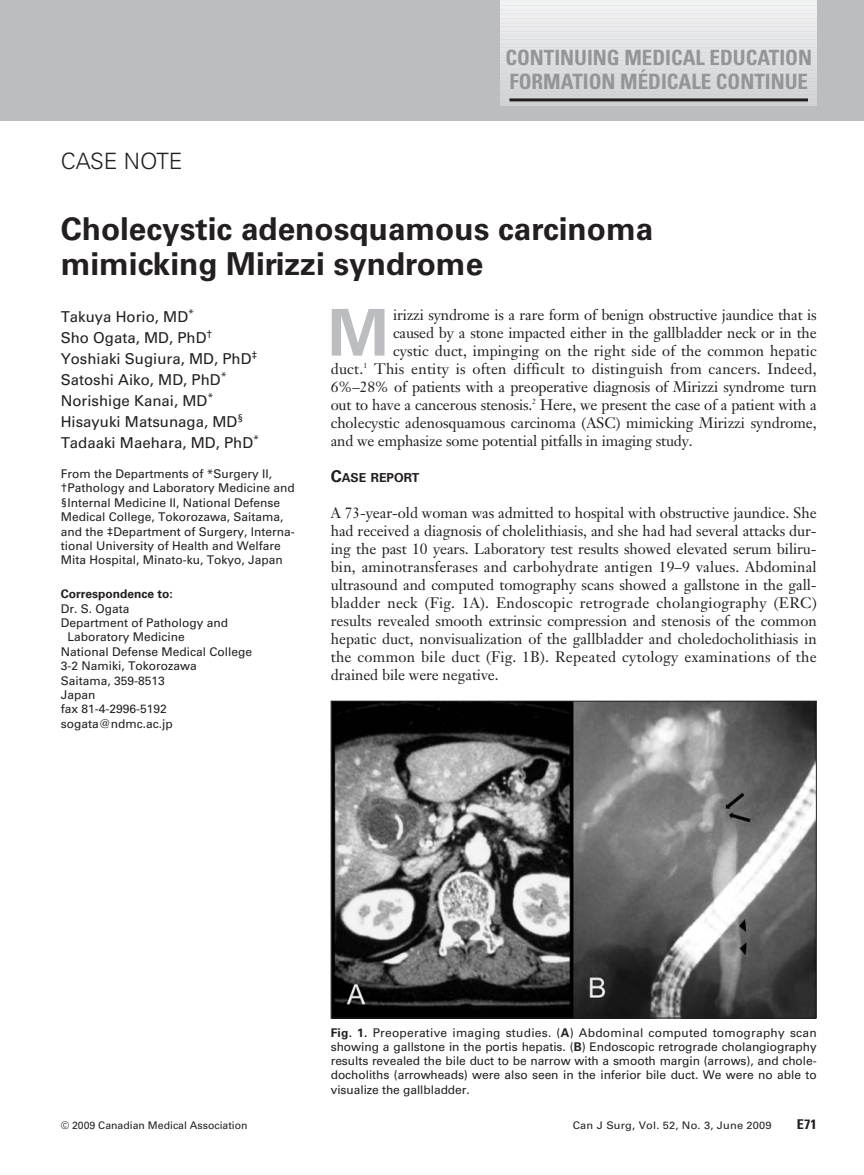
<style>
.page{position:relative;width:864px;height:1175px;background:#fff}
.page>*{position:absolute;margin:0;border:0;box-sizing:border-box;transform-origin:0 0}
.t1{font:700 64.65px "Univers";color:#bcbdc0}
.t2{font:700 31.5px/34.5px "Univers";color:#231f20}
.t3{font:300 22.5px "Univers";color:#231f20}
.t4{font:700 condensed 21px/24px "Univers";color:#939598}
.t5{font:15px/18px "Janson Text";letter-spacing:-.01em;color:#231f20;text-align:justify}
.t6{font:15px/21px "Univers";color:#231f20}
.t7{font:15px "Janson Text";letter-spacing:.015em;color:#231f20}
.t8{font:15px "Janson Text";letter-spacing:.01em;color:#231f20}
.t9{font:700 condensed 13.5px "Univers";color:#231f20;scale:1.05 1}
.t10{font:700 12.3px "Univers";color:#231f20}
.t11{font:12px/14.4px "Univers";color:#231f20}
.t12{font:700 12px "Univers";color:#231f20}
.t13{font:10.5px "Univers";color:#231f20}
.t14{font:10.5px "Univers";color:#231f20;scale:1.05 1}
.s1{font-size:16.5px}
.s2{font-weight:700}
</style>
<div class="page">
<div style="left:0;top:0;width:864px;height:120px;background:#bcbdc0"></div>
<div style="left:501px;top:101px;width:316px;height:5px;background:#d2d3d5"></div>
<svg style="left:501px;top:100px;width:316px;height:2px"></svg>
<hr style="left:501px;top:96px;width:316px;height:4px;background:#d4d5d7">
<hr style="left:501px;top:94px;width:316px;height:4px;background:#d4d5d7">
<hr style="left:501px;top:91px;width:316px;height:4px;background:#d5d6d8">
<hr style="left:501px;top:88px;width:316px;height:4px;background:#d6d7d9">
<hr style="left:501px;top:86px;width:316px;height:4px;background:#d7d8da">
<hr style="left:501px;top:83px;width:316px;height:4px;background:#d8d9db">
<hr style="left:501px;top:81px;width:316px;height:4px;background:#d8d9db">
<hr style="left:501px;top:78px;width:316px;height:4px;background:#d9dadc">
<hr style="left:501px;top:75px;width:316px;height:4px;background:#dadbdd">
<hr style="left:501px;top:73px;width:316px;height:4px;background:#dbdcde">
<hr style="left:501px;top:70px;width:316px;height:4px;background:#dcdddf">
<div style="left:501px;top:67px;width:316px;height:5px;background:#dcdddf"></div>
<hr style="left:501px;top:65px;width:316px;height:4px;background:#dddee0">
<hr style="left:501px;top:62px;width:316px;height:4px;background:#dedfe1">
<hr style="left:501px;top:60px;width:316px;height:4px;background:#dfe0e2">
<hr style="left:501px;top:57px;width:316px;height:4px;background:#e0e1e3">
<hr style="left:501px;top:54px;width:316px;height:4px;background:#e1e2e4">
<hr style="left:501px;top:52px;width:316px;height:4px;background:#e1e2e4">
<hr style="left:501px;top:49px;width:316px;height:4px;background:#e2e3e5">
<hr style="left:501px;top:47px;width:316px;height:4px;background:#e3e4e6">
<hr style="left:501px;top:44px;width:316px;height:4px;background:#e4e5e7">
<hr style="left:501px;top:41px;width:316px;height:4px;background:#e5e6e8">
<hr style="left:501px;top:39px;width:316px;height:4px;background:#e6e7e9">
<hr style="left:501px;top:36px;width:316px;height:4px;background:#e7e8e9">
<div style="left:501px;top:33px;width:316px;height:5px;background:#e8e9ea"></div>
<hr style="left:501px;top:31px;width:316px;height:4px;background:#e9eaeb">
<hr style="left:501px;top:28px;width:316px;height:4px;background:#eaebec">
<hr style="left:501px;top:26px;width:316px;height:4px;background:#ebebed">
<hr style="left:501px;top:23px;width:316px;height:4px;background:#ececee">
<div style="left:501px;top:20px;width:316px;height:5px;background:#ededee"></div>
<hr style="left:501px;top:18px;width:316px;height:4px;background:#eeeeef">
<hr style="left:501px;top:15px;width:316px;height:4px;background:#efeff0">
<hr style="left:501px;top:13px;width:316px;height:4px;background:#f0f0f1">
<hr style="left:501px;top:10px;width:316px;height:4px;background:#f0f1f2">
<hr style="left:501px;top:7px;width:316px;height:4px;background:#f1f2f3">
<hr style="left:501px;top:5px;width:316px;height:4px;background:#f2f3f4">
<hr style="left:501px;top:2px;width:316px;height:4px;background:#ecedee">
<hr style="left:501px;top:0;width:316px;height:4px;background:#f4f5f5">
<hr style="left:509px;top:98px;width:299px;height:3px;background:#231f20">
<img style="left:333px;top:702px;width:482px;height:314px">
<div style="left:331px;top:700px;width:486px;height:318px;border:1px solid #231f20"></div>
<h3 class="t3" style="left:61px;top:152px;width:123px">CASE NOTE</h3>
<h3 class="t4" style="left:505px;top:48px;width:308px">CONTINUING MEDICAL EDUCATION<br>FORMATION MÉDICALE CONTINUE</h3>
<h2 class="t2" style="left:61px;top:215px;width:594px">Cholecystic adenosquamous carcinoma mimicking Mirizzi syndrome</h2>
<p class="t6" style="left:61px;top:308px;width:200px">Takuya Horio, MD<sup>*<br></sup>Sho Ogata, MD, PhD<sup>†<br></sup>Yoshiaki Sugiura, MD, PhD<sup>‡<br></sup>Satoshi Aiko, MD, PhD<sup>*<br></sup>Norishige Kanai, MD<sup>*<br></sup>Hisayuki Matsunaga, MD<sup>§<br></sup>Tadaaki Maehara, MD, PhD<sup>*</sup></p>
<p class="t11" style="left:61px;top:467px;width:236px">From the Departments of *Surgery II, †Pathology and Laboratory Medicine and §Internal Medicine II, National Defense Medical College, Tokorozawa, Saitama, and the ‡Department of Surgery, Interna&shy;tional University of Health and Welfare Mita Hospital, Minato-ku, Tokyo, Japan</p>
<h1 class="t1" style="left:328px;top:309px;width:63px">M</h1>
<p class="t5" style="left:393px;top:307px;width:425px">irizzi syndrome is a rare form of benign obstructive jaundice that is</p>
<p class="t5" style="left:393px;top:325px;width:425px">caused by a stone impacted either in the gallbladder neck or in the</p>
<p class="t8" style="left:393px;top:344px;width:425px">cystic duct, impinging on the right side of the common hepatic</p>
<p class="t7" style="left:331px;top:362px;width:487px">duct.<sup>1</sup> This entity is often difficult to distinguish from cancers. Indeed,</p>
<p class="t5" style="left:331px;top:379px;width:488px">6%–28% of patients with a preoperative diagnosis of Mirizzi syndrome turn</p>
<p class="t5" style="left:331px;top:397px;width:488px">out to have a cancerous stenosis.<sup>2</sup> Here, we present the case of a patient with a</p>
<p class="t5" style="left:331px;top:415px;width:487px">cholecystic adenosquamous carcinoma (ASC) mimicking Mirizzi syndrome,</p>
<p class="t5" style="left:331px;top:433px;width:364px">and we emphasize some potential pitfalls in imaging study.</p>
<p class="t10" style="left:331px;top:473px;width:90px"><span class="s1">C</span>ASE REPORT</p>
<p class="t5" style="left:331px;top:505px;width:488px">A 73-year-old woman was admitted to hospital with obstructive jaundice. She had received a diagnosis of cholelithiasis, and she had had several attacks dur&shy;ing the past 10 years. Laboratory test results showed elevated serum biliru&shy;bin, aminotransferases and carbohydrate antigen 19–9 values. Abdominal ultrasound and computed tomography scans showed a gallstone in the gall&shy;bladder neck (Fig. 1A). Endoscopic retrograde cholangiography (ERC) results revealed smooth extrinsic compression and stenosis of the common hepatic duct, nonvisualization of the gallbladder and choledocholithiasis in the common bile duct (Fig. 1B). Repeated cytology examinations of the drained bile were negative.</p>
<p class="t12" style="left:61px;top:589px;width:113px">Correspondence to:</p>
<p class="t11" style="left:61px;top:602px;width:70px">Dr. S. Ogata</p>
<p class="t11" style="left:61px;top:616px;width:169px">Department of Pathology and</p>
<p class="t11" style="left:67px;top:631px;width:119px">Laboratory Medicine</p>
<p class="t11" style="left:61px;top:645px;width:193px">National Defense Medical College</p>
<p class="t11" style="left:61px;top:660px;width:137px">3-2 Namiki, Tokorozawa</p>
<p class="t11" style="left:61px;top:674px;width:106px">Saitama, 359-8513</p>
<p class="t11" style="left:61px;top:688px;width:36px">Japan</p>
<p class="t11" style="left:61px;top:703px;width:108px">fax 81-4-2996-5192</p>
<p class="t11" style="left:61px;top:717px;width:114px">sogata@ndmc.ac.jp</p>
<p class="t11" style="left:331px;top:1026px;width:488px;text-align:justify"><span class="s2">Fig. 1.</span> Preoperative imaging studies. (<span class="s2">A</span>) Abdominal computed tomography scan showing a gallstone in the portis hepatis. (<span class="s2">B</span>) Endoscopic retrograde cholangiography results revealed the bile duct to be narrow with a smooth margin (arrows), and chole&shy;docholiths (arrowheads) were also seen in the inferior bile duct. We were no able to visualize the gallbladder.</p>
<p class="t13" style="left:61px;top:1121px;width:188px">© 2009 Canadian Medical Association</p>
<p class="t14" style="left:573px;top:1121px;width:191px">Can J Surg, Vol. 52, No. 3, June 2009</p>
<p class="t9" style="left:797px;top:1119px;width:21px">E71</p>
</div>
